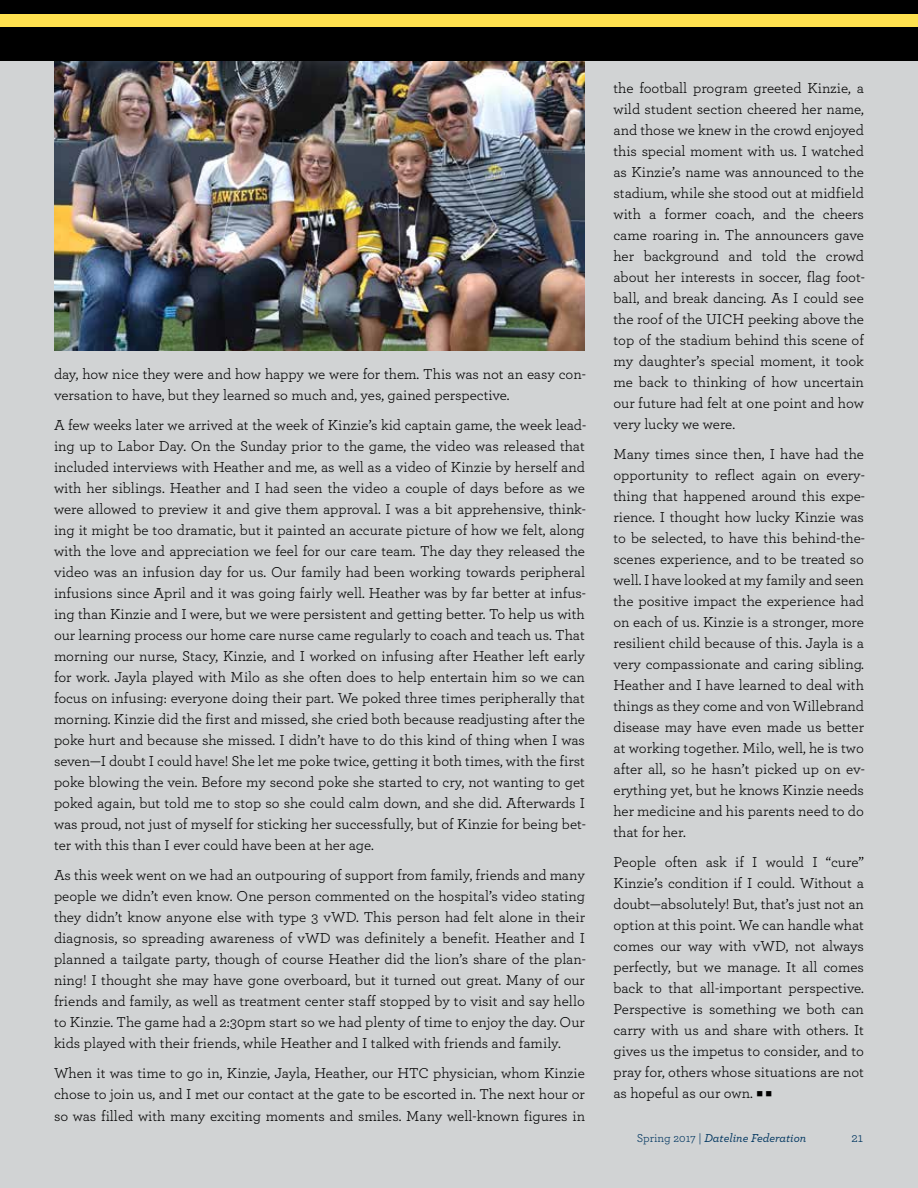
<style>
.page{position:relative;width:918px;height:1188px;background:#fff}
.page>*{position:absolute;margin:0;border:0;box-sizing:border-box;transform-origin:0 0}
.t1{font:15px/21px "Archer";color:#000;text-align:justify}
.t2{font:13.5px "Archer";color:#00355f}
.t3{font:italic 500 12px "Archer";color:#00355f}
.s1{font-weight:400;font-style:normal}
</style>
<div class="page">
<div style="left:0;top:0;width:918px;height:61px;background:#000"></div>
<div style="left:0;top:61px;width:918px;height:1127px;background:#d1d3d4"></div>
<img style="left:54px;top:62px;width:531px;height:289px">
<div style="left:0;top:15px;width:918px;height:12px;background:#ffe14f"></div>
<p class="t1" style="left:54px;top:364px;width:533px">day, how nice they were and how happy we were for them. This was not an easy con&shy;versation to have, but they learned so much and, yes, gained perspective.</p>
<p class="t1" style="left:54px;top:415px;width:534px">A few weeks later we arrived at the week of Kinzie’s kid captain game, the week lead&shy;ing up to Labor Day. On the Sunday prior to the game, the video was released that included interviews with Heather and me, as well as a video of Kinzie by herself and with her siblings. Heather and I had seen the video a couple of days before as we were allowed to preview it and give them approval. I was a bit apprehensive, think&shy;ing it might be too dramatic, but it painted an accurate picture of how we felt, along with the love and appreciation we feel for our care team. The day they released the video was an infusion day for us. Our family had been working towards peripheral infusions since April and it was going fairly well. Heather was by far better at infus&shy;ing than Kinzie and I were, but we were persistent and getting better. To help us with our learning process our home care nurse came regularly to coach and teach us. That morning our nurse, Stacy, Kinzie, and I worked on infusing after Heather left early for work. Jayla played with Milo as she often does to help entertain him so we can focus on infusing: everyone doing their part. We poked three times peripherally that morning. Kinzie did the first and missed, she cried both because readjusting after the poke hurt and because she missed. I didn’t have to do this kind of thing when I was seven—I doubt I could have! She let me poke twice, getting it both times, with the first poke blowing the vein. Before my second poke she started to cry, not wanting to get poked again, but told me to stop so she could calm down, and she did. Afterwards I was proud, not just of myself for sticking her successfully, but of Kinzie for being bet&shy;ter with this than I ever could have been at her age.</p>
<p class="t1" style="left:54px;top:865px;width:534px">As this week went on we had an outpouring of support from family, friends and many people we didn’t even know. One person commented on the hospital’s video stating they didn’t know anyone else with type 3 vWD. This person had felt alone in their diagnosis, so spreading awareness of vWD was definitely a benefit. Heather and I planned a tailgate party, though of course Heather did the lion’s share of the plan&shy;ning! I thought she may have gone overboard, but it turned out great. Many of our friends and family, as well as treatment center staff stopped by to visit and say hello to Kinzie. The game had a 2:30pm start so we had plenty of time to enjoy the day. Our kids played with their friends, while Heather and I talked with friends and family.</p>
<p class="t1" style="left:54px;top:1063px;width:533px">When it was time to go in, Kinzie, Jayla, Heather, our HTC physician, whom Kinzie chose to join us, and I met our contact at the gate to be escorted in. The next hour or so was filled with many exciting moments and smiles. Many well-known figures in</p>
<p class="t1" style="left:614px;top:77px;width:253px">the football program greeted Kinzie, a wild student section cheered her name, and those we knew in the crowd enjoyed this special moment with us. I watched as Kinzie’s name was announced to the stadium, while she stood out at midfield with a former coach, and the cheers came roaring in. The announcers gave her background and told the crowd about her interests in soccer, flag foot&shy;ball, and break dancing. As I could see the roof of the UICH peeking above the top of the stadium behind this scene of my daughter’s special moment, it took me back to thinking of how uncertain our future had felt at one point and how very lucky we were.</p>
<p class="t1" style="left:614px;top:443px;width:253px">Many times since then, I have had the opportunity to reflect again on every&shy;thing that happened around this expe&shy;rience. I thought how lucky Kinzie was to be selected, to have this behind-the&shy;scenes experience, and to be treated so well. I have looked at my family and seen the positive impact the experience had on each of us. Kinzie is a stronger, more resilient child because of this. Jayla is a very compassionate and caring sibling.<br>Heather and I have learned to deal with things as they come and von Willebrand disease may have even made us better at working together. Milo, well, he is two after all, so he hasn’t picked up on ev&shy;erything yet, but he knows Kinzie needs her medicine and his parents need to do that for her.</p>
<p class="t1" style="left:614px;top:851px;width:252px">People often ask if I would I “cure” Kinzie’s condition if I could. Without a doubt—absolutely! But, that’s just not an option at this point. We can handle what comes our way with vWD, not always perfectly, but we manage. It all comes back to that all-important perspective.<br>Perspective is something we both can carry with us and share with others. It gives us the impetus to consider, and to pray for, others whose situations are not as hopeful as our own. ■ ■</p>
<p class="t3" style="left:637px;top:1130px;width:171px"><span class="s1">Spring 2017 |</span> Dateline Federation</p>
<p class="t2" style="left:852px;top:1129px;width:13px">21</p>
</div>
